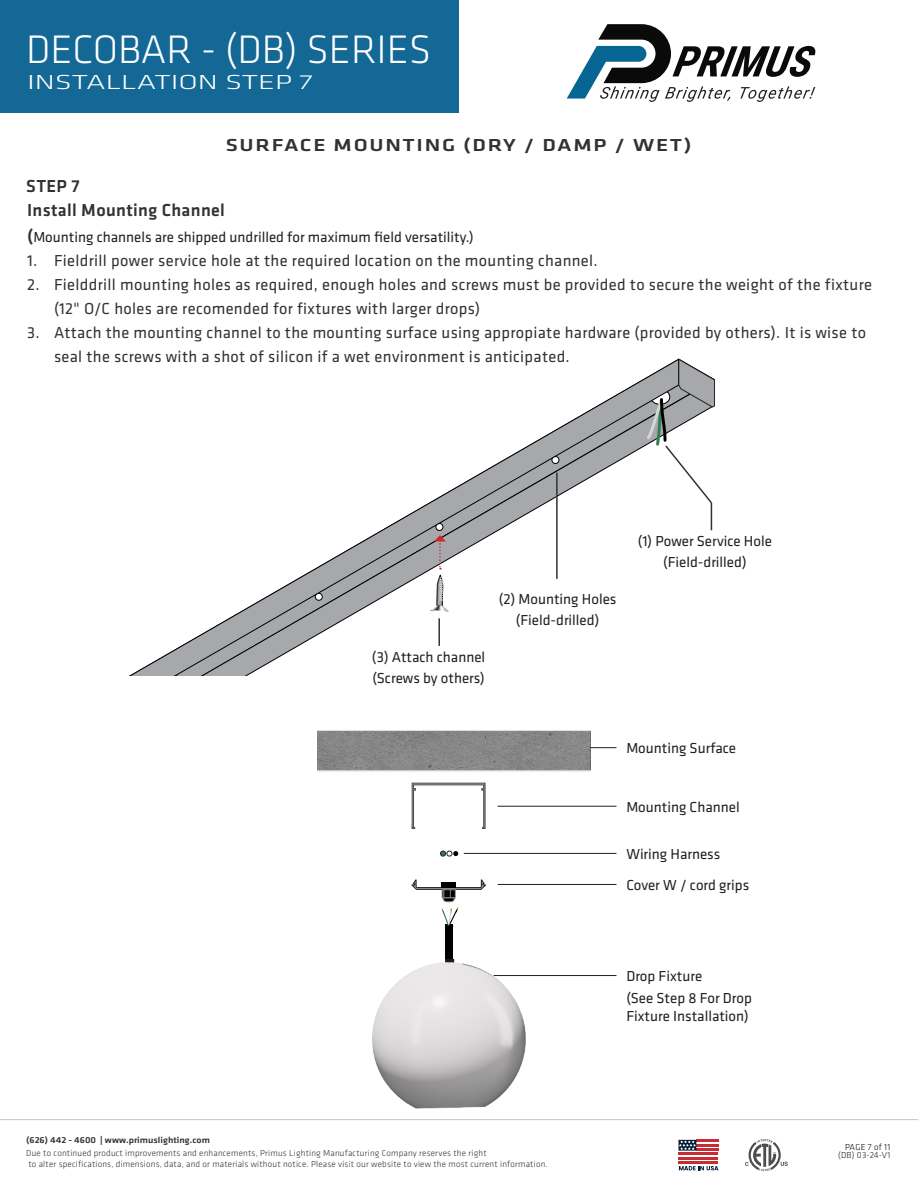
<style>
.page{position:relative;width:918px;height:1188px;background:#fff}
.page>*{position:absolute;margin:0;border:0;box-sizing:border-box;transform-origin:0 0}
.t1{font:300 41.25px "Klavika Basic";color:#fff}
.t2{font:300 21px "Klavika Basic";color:#fff;scale:1.5 1}
.t3{font:500 18px "Klavika Basic";letter-spacing:.075em;color:#323230;scale:1.25 1}
.t4{font:500 18px "Klavika Basic";letter-spacing:.02em;color:#323230}
.t5{font:16.5px/24px "Klavika Basic";letter-spacing:.02em;color:#323230}
.t6{font:15px/18px "Klavika Basic";color:#231f20}
.t7{font:300 9px/10.8px "Klavika Basic";letter-spacing:.02em;color:#323230}
.t8{font:500 9px "Klavika Basic";color:#323230;scale:1.1 1}
.t9{font:300 9px "Klavika Basic";letter-spacing:.02em;color:#231f20}
.t10{font:300 9px "Klavika Basic";letter-spacing:.02em;color:#040503}
.s1{font-weight:500;font-size:18px;color:#323230}
.s2{font-weight:700}
</style>
<div class="page">
<div style="left:0;top:0;width:459px;height:112px;background:#136896"></div>
<hr style="left:0;top:1119px;width:918px;height:1px;background:#c6c6c5">
<svg style="left:567px;top:24px;width:249px;height:78px"></svg>
<hr style="left:696px;top:1140px;width:22px;height:2px;background:#c62c32">
<hr style="left:696px;top:1144px;width:22px;height:2px;background:#c62c32">
<hr style="left:696px;top:1149px;width:22px;height:2px;background:#c62c32">
<hr style="left:679px;top:1153px;width:39px;height:2px;background:#c62c32">
<hr style="left:679px;top:1157px;width:39px;height:2px;background:#c62c32">
<hr style="left:679px;top:1162px;width:39px;height:2px;background:#c62c32">
<svg style="left:679px;top:1140px;width:17px;height:11px"></svg>
<svg style="left:679px;top:1166px;width:39px;height:4px"></svg>
<svg style="left:745px;top:1139px;width:43px;height:32px"></svg>
<svg style="left:590px;top:747px;width:26px;height:1px"></svg>
<svg style="left:318px;top:730px;width:272px;height:42px;background:#8c8c8b"></svg>
<hr style="left:498px;top:806px;width:118px;height:1px;background:#231f20">
<hr style="left:464px;top:853px;width:152px;height:1px;background:#231f20">
<hr style="left:498px;top:884px;width:118px;height:1px;background:#231f20">
<hr style="left:494px;top:975px;width:122px;height:1px;background:#231f20">
<svg style="left:130px;top:378px;width:514px;height:297px"></svg>
<hr style="left:556px;top:473px;width:2px;height:106px;background:#323230">
<hr style="left:438px;top:618px;width:2px;height:28px;background:#323230">
<svg style="left:644px;top:359px;width:71px;height:171px"></svg>
<svg style="left:430px;top:535px;width:19px;height:76px"></svg>
<div style="left:446px;top:925px;width:7px;height:43px;background:#000"></div>
<svg style="left:440px;top:851px;width:18px;height:5px"></svg>
<img style="left:372px;top:959px;width:154px;height:150px">
<svg style="left:412px;top:879px;width:74px;height:48px"></svg>
<svg style="left:411px;top:782px;width:75px;height:47px"></svg>
<h1 class="t1" style="left:26px;top:24px;width:406px">DECOBAR - (DB) SERIES</h1>
<p class="t2" style="left:27px;top:70px;width:192px">INSTALLATION STEP 7</p>
<p class="t4" style="left:26px;top:173px;width:55px">STEP 7</p>
<p class="t3" style="left:226px;top:133px;width:374px">SURFACE MOUNTING (DRY / DAMP / WET)</p>
<p class="t4" style="left:27px;top:198px;width:199px">Install Mounting Channel</p>
<p class="t6" style="left:27px;top:227px;width:448px"><span class="s1">(</span>Mounting channels are shipped undrilled for maximum field versatility.)</p>
<p class="t5" style="left:27px;top:248px;width:572px">1. Fieldrill power service hole at the required location on the mounting channel.</p>
<p class="t5" style="left:54px;top:272px;width:820px;text-indent:-27px">2. Fielddrill mounting holes as required, enough holes and screws must be provided to secure the weight of the fixture (12" O/C holes are recomended for fixtures with larger drops)</p>
<p class="t5" style="left:54px;top:320px;width:814px;text-indent:-27px">3. Attach the mounting channel to the mounting surface using appropiate hardware (provided by others). It is wise to seal the screws with a shot of silicon if a wet environment is anticipated.</p>
<p class="t6" style="left:372px;top:648px;width:115px">(3) Attach channel</p>
<p class="t6" style="left:372px;top:669px;width:114px">(Screws by others)</p>
<p class="t6" style="left:499px;top:589px;width:119px">(2) Mounting Holes</p>
<p class="t6" style="left:516px;top:610px;width:85px">(Field-drilled)</p>
<p class="t6" style="left:638px;top:532px;width:136px">(1) Power Service Hole</p>
<p class="t6" style="left:663px;top:553px;width:85px">(Field-drilled)</p>
<p class="t6" style="left:626px;top:739px;width:111px">Mounting Surface</p>
<p class="t6" style="left:626px;top:798px;width:115px">Mounting Channel</p>
<p class="t6" style="left:626px;top:845px;width:96px">Wiring Harness</p>
<p class="t6" style="left:626px;top:876px;width:124px">Cover W / cord grips</p>
<p class="t6" style="left:626px;top:967px;width:77px">Drop Fixture</p>
<p class="t6" style="left:626px;top:989px;width:127px">(See Step 8 For Drop<br>Fixture Installation)</p>
<p class="t8" style="left:26px;top:1134px;width:168px">(626) 442 - 4600 <span class="s2">|</span> www.primuslighting.com</p>
<p class="t7" style="left:26px;top:1147px;width:523px">Due to continued product improvements and enhancements, Primus Lighting Manufacturing Company reserves the right<br>to alter specifications, dimensions, data, and or materials without notice. Please visit our website to view the most current information.</p>
<p class="t10" style="left:845px;top:1142px;width:47px">PAGE 7 of 11</p>
<p class="t9" style="left:838px;top:1150px;width:54px">(DB) 03-24-V1</p>
</div>
